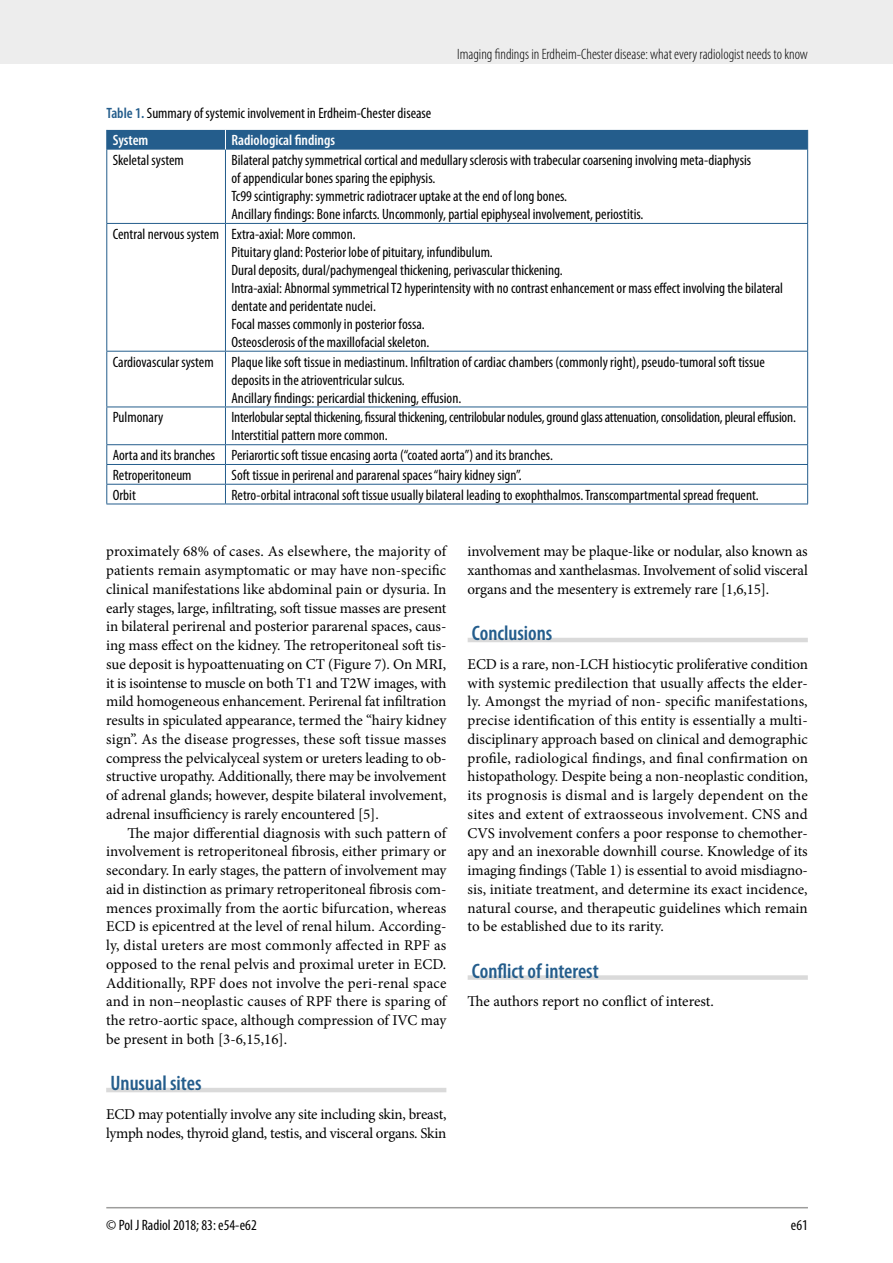
<style>
.page{position:relative;width:893px;height:1263px;background:#fff}
.page>*{position:absolute;margin:0;border:0;box-sizing:border-box;transform-origin:0 0}
.t1{font:600 condensed 21px "Myriad Pro";color:#245d8c}
.t2{font:15px/18.8px "Minion Pro";letter-spacing:-.01em;color:#000;text-align:justify}
.t3{font:condensed 15px/18px "Myriad Pro";color:#000}
.t4{font:300 condensed 15px "Myriad Pro";color:#000}
.t5{font:600 condensed 15px "Myriad Pro";color:#fff}
.s1{font-weight:600;color:#245d8c}
.s2{font-weight:600;color:#fff}
</style>
<div class="page">
<div style="left:0;top:0;width:893px;height:64px;background:#ededed"></div>
<hr style="left:106px;top:1207px;width:702px;height:1px;background:#9d9d9c">
<hr style="left:225px;top:150px;width:1px;height:73px;background:#245d8c">
<hr style="left:106px;top:464px;width:119px;height:1px;background:#245d8c">
<hr style="left:225px;top:464px;width:583px;height:1px;background:#245d8c">
<hr style="left:106px;top:484px;width:119px;height:1px;background:#245d8c">
<hr style="left:225px;top:484px;width:583px;height:1px;background:#245d8c">
<svg style="left:225px;top:445px;width:1px;height:59px"></svg>
<hr style="left:106px;top:223px;width:119px;height:1px;background:#245d8c">
<hr style="left:225px;top:223px;width:583px;height:1px;background:#245d8c">
<hr style="left:225px;top:224px;width:1px;height:127px;background:#245d8c">
<hr style="left:106px;top:351px;width:119px;height:1px;background:#245d8c">
<hr style="left:225px;top:351px;width:583px;height:1px;background:#245d8c">
<hr style="left:225px;top:352px;width:1px;height:55px;background:#245d8c">
<hr style="left:225px;top:407px;width:583px;height:1px;background:#245d8c">
<hr style="left:225px;top:444px;width:583px;height:1px;background:#245d8c">
<hr style="left:106px;top:407px;width:119px;height:1px;background:#245d8c">
<hr style="left:225px;top:407px;width:1px;height:37px;background:#245d8c">
<hr style="left:106px;top:444px;width:119px;height:1px;background:#245d8c">
<div style="left:106px;top:130px;width:702px;height:20px;background:#245d8c"></div>
<hr style="left:106px;top:150px;width:1px;height:73px;background:#245d8c">
<hr style="left:807px;top:150px;width:1px;height:73px;background:#245d8c">
<hr style="left:106px;top:224px;width:1px;height:127px;background:#245d8c">
<hr style="left:807px;top:224px;width:1px;height:127px;background:#245d8c">
<hr style="left:106px;top:352px;width:1px;height:55px;background:#245d8c">
<hr style="left:807px;top:352px;width:1px;height:55px;background:#245d8c">
<hr style="left:106px;top:407px;width:1px;height:37px;background:#245d8c">
<hr style="left:807px;top:407px;width:1px;height:37px;background:#245d8c">
<svg style="left:106px;top:445px;width:1px;height:59px"></svg>
<svg style="left:807px;top:445px;width:1px;height:59px"></svg>
<hr style="left:106px;top:504px;width:119px;height:1px;background:#245d8c">
<hr style="left:225px;top:504px;width:583px;height:1px;background:#245d8c">
<hr style="left:106px;top:1088px;width:340px;height:4px;background:#dadada">
<hr style="left:468px;top:638px;width:340px;height:4px;background:#dadada">
<div style="left:468px;top:975px;width:340px;height:5px;background:#dadada"></div>
<p class="t3" style="left:113px;top:98px;width:320px;line-height:27.9px;text-indent:-6px"><span class="s1">Table 1.</span> Summary of systemic involvement in Erdheim-Chester disease<br><span class="s2">System</span></p>
<p class="t5" style="left:231px;top:131px;width:105px">Radiological findings</p>
<p class="t4" style="left:457px;top:45px;width:352px">Imaging findings in Erdheim-Chester disease: what every radiologist needs to know</p>
<p class="t3" style="left:113px;top:151px;width:73px">Skeletal system</p>
<p class="t3" style="left:231px;top:151px;width:521px">Bilateral patchy symmetrical cortical and medullary sclerosis with trabecular coarsening involving meta-diaphysis of appendicular bones sparing the epiphysis.<br>Tc99 scintigraphy: symmetric radiotracer uptake at the end of long bones.<br>Ancillary findings: Bone infarcts. Uncommonly, partial epiphyseal involvement, periostitis.</p>
<p class="t3" style="left:231px;top:225px;width:553px;text-indent:-119px">Central nervous system Extra-axial: More common.<br>Pituitary gland: Posterior lobe of pituitary, infundibulum.<br>Dural deposits, dural/pachymengeal thickening, perivascular thickening.<br>Intra-axial: Abnormal symmetrical T2 hyperintensity with no contrast enhancement or mass effect involving the bilateral dentate and peridentate nuclei.<br>Focal masses commonly in posterior fossa.<br>Osteosclerosis of the maxillofacial skeleton.</p>
<p class="t3" style="left:231px;top:353px;width:535px;text-indent:-119px">Cardiovascular system Plaque like soft tissue in mediastinum. Infiltration of cardiac chambers (commonly right), pseudo-tumoral soft tissue deposits in the atrioventricular sulcus.<br>Ancillary findings: pericardial thickening, effusion.</p>
<p class="t3" style="left:113px;top:408px;width:52px">Pulmonary</p>
<p class="t3" style="left:231px;top:408px;width:566px">Interlobular septal thickening, fissural thickening, centrilobular nodules, ground glass attenuation, consolidation, pleural effusion.<br>Interstitial pattern more common.</p>
<p class="t3" style="left:113px;top:445px;width:442px;line-height:19.8px">Aorta and its branches Periarortic soft tissue encasing aorta (“coated aorta”) and its branches.<br>Retroperitoneum</p>
<p class="t3" style="left:231px;top:466px;width:292px">Soft tissue in perirenal and pararenal spaces “hairy kidney sign”.</p>
<p class="t3" style="left:113px;top:486px;width:25px">Orbit</p>
<p class="t3" style="left:231px;top:486px;width:529px">Retro-orbital intraconal soft tissue usually bilateral leading to exophthalmos. Transcompartmental spread frequent.</p>
<p class="t2" style="left:106px;top:542px;width:342px">proximately 68% of cases. As elsewhere, the majority of patients remain asymptomatic or may have non-specific clinical manifestations like abdominal pain or dysuria. In early stages, large, infiltrating, soft tissue masses are present in bilateral perirenal and posterior pararenal spaces, caus&shy;ing mass effect on the kidney. The retroperitoneal soft tis&shy;sue deposit is hypoattenuating on CT (Figure 7). On MRI, it is isointense to muscle on both T1 and T2W images, with mild homogeneous enhancement. Perirenal fat infiltration results in spiculated appearance, termed the “hairy kidney sign”. As the disease progresses, these soft tissue masses compress the pelvicalyceal system or ureters leading to ob&shy;structive uropathy. Additionally, there may be involvement of adrenal glands; however, despite bilateral involvement, adrenal insufficiency is rarely encountered [5].</p>
<p class="t2" style="left:106px;top:823px;width:342px;text-indent:21px">The major differential diagnosis with such pattern of involvement is retroperitoneal fibrosis, either primary or secondary. In early stages, the pattern of involvement may aid in distinction as primary retroperitoneal fibrosis com&shy;mences proximally from the aortic bifurcation, whereas ECD is epicentred at the level of renal hilum. According&shy;ly, distal ureters are most commonly affected in RPF as opposed to the renal pelvis and proximal ureter in ECD.<br>Additionally, RPF does not involve the peri-renal space and in non–neoplastic causes of RPF there is sparing of the retro-aortic space, although compression of IVC may be present in both [3-6,15,16].</p>
<h1 class="t1" style="left:110px;top:1070px;width:93px">Unusual sites</h1>
<p class="t2" style="left:106px;top:1105px;width:342px">ECD may potentially involve any site including skin, breast, lymph nodes, thyroid gland, testis, and visceral organs. Skin</p>
<p class="t2" style="left:468px;top:542px;width:342px">involvement may be plaque-like or nodular, also known as xanthomas and xanthelasmas. Involvement of solid visceral organs and the mesentery is extremely rare [1,6,15].</p>
<h1 class="t1" style="left:472px;top:620px;width:82px">Conclusions</h1>
<p class="t2" style="left:468px;top:655px;width:342px">ECD is a rare, non-LCH histiocytic proliferative condition with systemic predilection that usually affects the elder&shy;ly. Amongst the myriad of non- specific manifestations, precise identification of this entity is essentially a multi&shy;disciplinary approach based on clinical and demographic profile, radiological findings, and final confirmation on histopathology. Despite being a non-neoplastic condition, its prognosis is dismal and is largely dependent on the sites and extent of extraosseous involvement. CNS and CVS involvement confers a poor response to chemother&shy;apy and an inexorable downhill course. Knowledge of its imaging findings (Table 1) is essential to avoid misdiagno&shy;sis, initiate treatment, and determine its exact incidence, natural course, and therapeutic guidelines which remain to be established due to its rarity.</p>
<h1 class="t1" style="left:472px;top:958px;width:128px">Conflict of interest</h1>
<p class="t2" style="left:468px;top:992px;width:248px">The authors report no conflict of interest.</p>
<p class="t3" style="left:106px;top:1216px;width:152px">© Pol J Radiol 2018; 83: e54-e62</p>
<p class="t3" style="left:791px;top:1216px;width:18px">e61</p>
</div>
